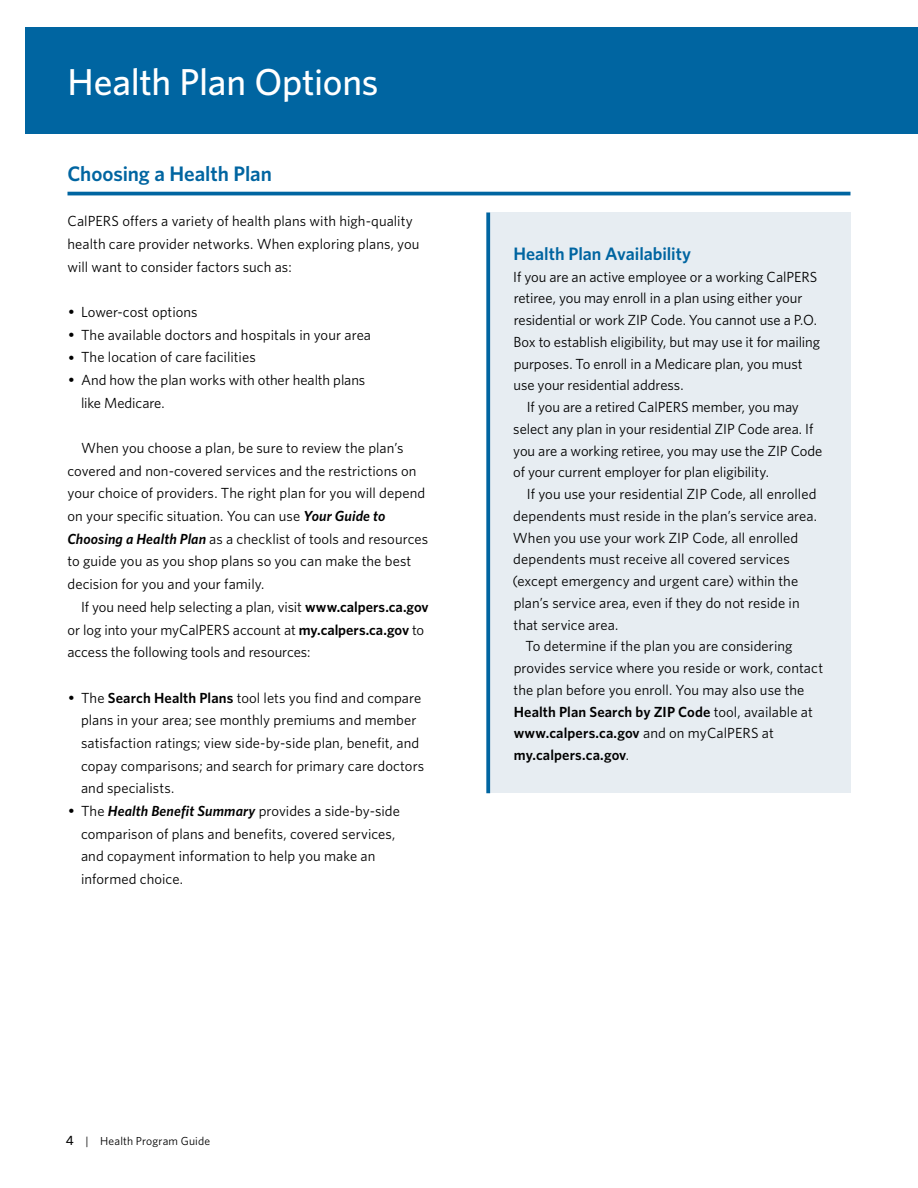
<style>
.page{position:relative;width:918px;height:1188px;background:#fff}
.page>*{position:absolute;margin:0;border:0;box-sizing:border-box;transform-origin:0 0}
.t1{font:500 37.5px "Jbrytn Whitney";letter-spacing:-.01em;color:#fff}
.t2{font:600 21px "Jbpbxb Whitney";letter-spacing:-.005em;color:#0065a1}
.t3{font:600 18px "Jbpbxb Whitney";letter-spacing:-.005em;color:#0065a1}
.t4{font:14.7px/21.8px "Dtynyg Whitney";color:#000}
.t5{font:11.7px "Dtynyg Whitney";letter-spacing:.015em;color:#000}
.s1{font-family:"Gdggwb Trebuchet MS";font-size:15px}
.s2{font-family:"Pgcpjp Whitney";font-weight:600;font-style:italic}
.s3{font-family:"Jbpbxb Whitney";font-weight:600}
.s4{font-family:"Jbrytn Whitney";font-weight:500;font-size:13.5px}
</style>
<div class="page">
<div style="left:26px;top:27px;width:892px;height:106px;background:#0065a1"></div>
<div style="left:486px;top:213px;width:364px;height:580px;background:#e7edf2"></div>
<svg style="left:486px;top:213px;width:4px;height:580px;background:#1571a8"></svg>
<hr style="left:68px;top:192px;width:782px;height:3px;background:#0065a1">
<h2 class="t1" style="left:68px;top:57px;width:313px">Health Plan Options</h2>
<h3 class="t2" style="left:68px;top:160px;width:206px">Choosing a Health Plan</h3>
<p class="t4" style="left:68px;top:209px;width:354px;line-height:22.6px">CalPERS offers a variety of health plans with high-quality health care provider networks. When exploring plans, you will want to consider factors such as:</p>
<p class="t4" style="left:68px;top:301px;width:132px"><span class="s1">•</span> Lower-cost options</p>
<p class="t4" style="left:68px;top:323px;width:305px"><span class="s1">•</span> The available doctors and hospitals in your area</p>
<p class="t4" style="left:68px;top:346px;width:190px"><span class="s1">•</span> The location of care facilities</p>
<p class="t4" style="left:81px;top:368px;width:286px;line-height:22.6px;text-indent:-13px"><span class="s1">•</span> And how the plan works with other health plans like Medicare.</p>
<p class="t4" style="left:68px;top:436px;width:362px;line-height:22.6px;text-indent:13px">When you choose a plan, be sure to review the plan’s covered and non-covered services and the restrictions on your choice of providers. The right plan for you will depend on your specific situation. You can use <span class="s2">Your Guide to Choosing a Health Plan</span> as a checklist of tools and resources to guide you as you shop plans so you can make the best decision for you and your family.</p>
<p class="t4" style="left:68px;top:595px;width:363px;line-height:22.6px;text-indent:13px">If you need help selecting a plan, visit <span class="s3">www.calpers.ca.gov </span>or log into your myCalPERS account at <span class="s3">my.calpers.ca.gov</span> to access the following tools and resources:</p>
<p class="t4" style="left:81px;top:686px;width:345px;line-height:22.6px;text-indent:-13px"><span class="s1">•</span> The <span class="s3">Search Health Plans</span> tool lets you find and compare plans in your area; see monthly premiums and member satisfaction ratings; view side-by-side plan, benefit, and copay comparisons; and search for primary care doctors and specialists.</p>
<p class="t4" style="left:81px;top:799px;width:321px;line-height:22.6px;text-indent:-13px"><span class="s1">•</span> The <span class="s2">Health Benefit Summary</span> provides a side-by-side comparison of plans and benefits, covered services, and copayment information to help you make an informed choice.</p>
<h4 class="t3" style="left:513px;top:242px;width:179px">Health Plan Availability</h4>
<p class="t4" style="left:513px;top:265px;width:308px">If you are an active employee or a working CalPERS retiree, you may enroll in a plan using either your residential or work ZIP Code. You cannot use a P.O.<br>Box to establish eligibility, but may use it for mailing purposes. To enroll in a Medicare plan, you must use your residential address.</p>
<p class="t4" style="left:513px;top:396px;width:311px;text-indent:14px">If you are a retired CalPERS member, you may select any plan in your residential ZIP Code area. If you are a working retiree, you may use the ZIP Code of your current employer for plan eligibility.</p>
<p class="t4" style="left:513px;top:483px;width:306px;text-indent:14px">If you use your residential ZIP Code, all enrolled dependents must reside in the plan’s service area.<br>When you use your work ZIP Code, all enrolled dependents must receive all covered services (except emergency and urgent care) within the plan’s service area, even if they do not reside in that service area.</p>
<p class="t4" style="left:514px;top:635px;width:311px;text-indent:12px">To determine if the plan you are considering provides service where you reside or work, contact the plan before you enroll. You may also use the <span class="s3">Health Plan Search by ZIP Code</span> tool, available at <span class="s3">www.calpers.ca.gov</span> and on myCalPERS at <span class="s3">my.calpers.ca.gov</span>.</p>
<p class="t5" style="left:66px;top:1133px;width:146px"><span class="s4">4</span> | Health Program Guide</p>
</div>
